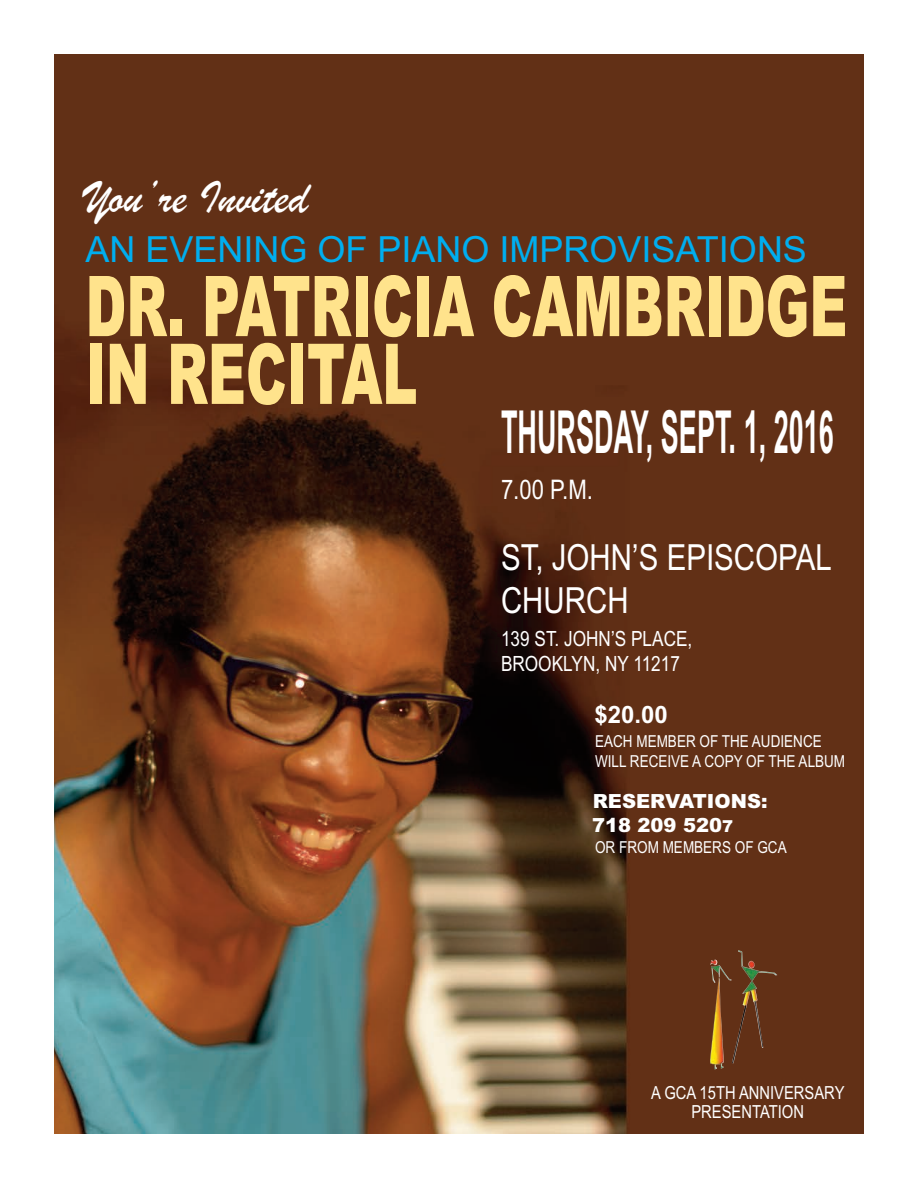
<style>
.page{position:relative;width:918px;height:1188px;background:#fff}
.page>*{position:absolute;margin:0;border:0;box-sizing:border-box;transform-origin:0 0}
.t1{font:900 84px/67.8px "Arial";color:#ffe38c;scale:.63 1}
.t2{font:700 59.4px "Arial Narrow";color:#fff;scale:.56 1}
.t3{font:48px "Brush Script";color:#fff}
.t4{font:36px "Arial";color:#00aeef}
.t5{font:36px/43.2px "Arial Narrow";color:#fff}
.t6{font:27px "Arial Narrow";color:#fff}
.t7{font:700 24px "Arial";color:#fff}
.t8{font:21px/25.2px "Arial Narrow";color:#fff}
.t9{font:900 19.5px/23.4px "Arial";color:#fff}
.t10{font:18px/18.6px "Arial Narrow";color:#fff;text-align:center}
.t11{font:16.5px/19.8px "Arial Narrow";color:#fff}
.s1{font-size:16.5px}
</style>
<div class="page">
<img style="left:54px;top:54px;width:810px;height:1080px">
<img style="left:710px;top:950px;width:67px;height:119px">
<h3 class="t3" style="left:86px;top:167px;width:225px">You’re Invited</h3>
<h3 class="t4" style="left:85px;top:228px;width:723px">AN EVENING OF PIANO IMPROVISATIONS</h3>
<h1 class="t1" style="left:85px;top:273px;width:1211px">DR. PATRICIA CAMBRIDGE<br>IN RECITAL</h1>
<h2 class="t2" style="left:501px;top:398px;width:596px">THURSDAY, SEPT. 1, 2016</h2>
<h3 class="t6" style="left:501px;top:474px;width:93px">7.00 P.M.</h3>
<h3 class="t5" style="left:501px;top:536px;width:332px">ST, JOHN’S EPISCOPAL<br>CHURCH</h3>
<p class="t8" style="left:501px;top:626px;width:193px">139 ST. JOHN’S PLACE,<br>BROOKLYN, NY 11217</p>
<h3 class="t7" style="left:594px;top:701px;width:75px">$20.00</h3>
<p class="t11" style="left:595px;top:731px;width:252px">EACH MEMBER OF THE AUDIENCE<br>WILL RECEIVE A COPY OF THE ALBUM</p>
<p class="t9" style="left:592px;top:790px;width:177px">RESERVATIONS:<br>718 209 520<span class="s1">7</span></p>
<p class="t11" style="left:595px;top:837px;width:193px">OR FROM MEMBERS OF GCA</p>
<p class="t10" style="left:651px;top:1084px;width:195px">A GCA 15TH ANNIVERSARY<br>PRESENTATION</p>
</div>
